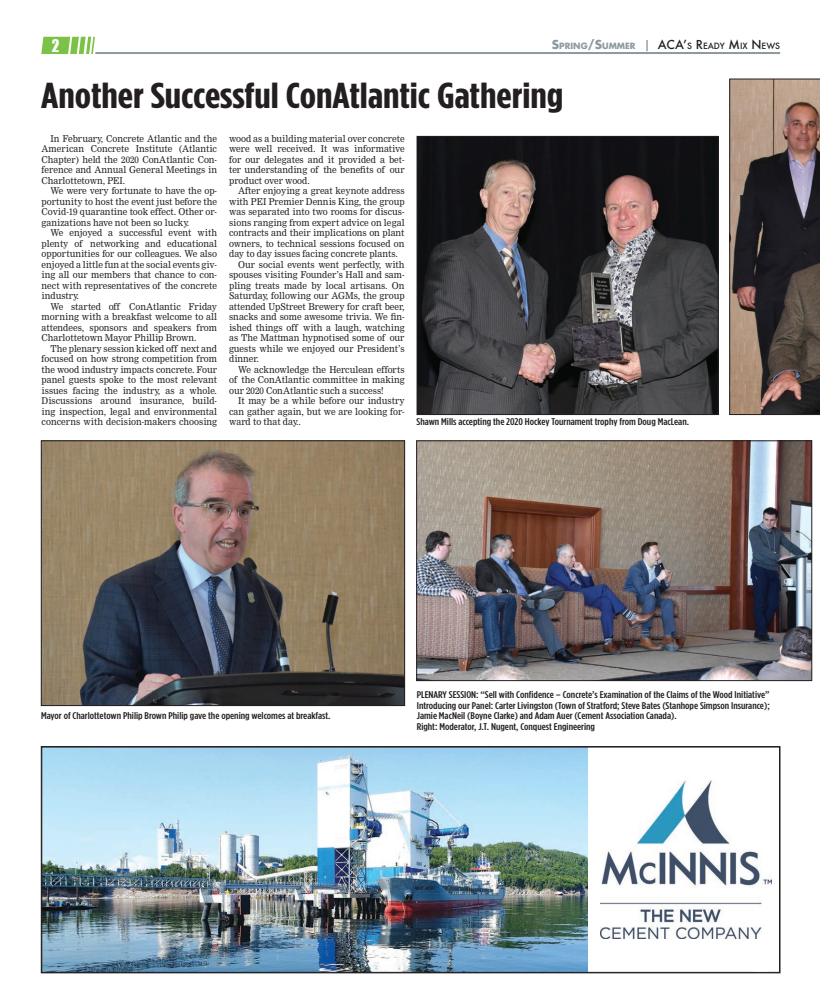
<style>
.page{position:relative;width:820px;height:1008px;background:#fff}
.page>*{position:absolute;margin:0;border:0;box-sizing:border-box;transform-origin:0 0}
.t1{font:700 36px "Gotham Condensed";color:#231f20;scale:1.2 1}
.t2{font:16px "Impact";color:#fff;scale:.95 1}
.t3{font:500 9.8px/10.5px "Gotham Condensed";color:#231f20;scale:1.2 1}
.t4{font:9.2px/10.5px "Nimrod";color:#231f20;text-align:justify;scale:.95 1}
.t5{font:700 8.4px "Futura Std";color:#8d999e}
.s1{font-size:12px}
.s2{font-family:"Futura";font-weight:500;font-size:12px}
.s3{font-family:"Futura";font-weight:500;font-size:12px;color:#231f20}
.s4{font-family:"Futura";font-weight:500;color:#231f20}
</style>
<div class="page">
<svg style="left:41px;top:37px;width:54px;height:17px"></svg>
<hr style="left:95px;top:52px;width:684px;height:2px;background:#8d999e">
<img style="left:418px;top:442px;width:391px;height:237px">
<div style="left:416px;top:440px;width:395px;height:241px;border:1px solid #231f20"></div>
<img style="left:43px;top:748px;width:544px;height:223px">
<img style="left:600px;top:781px;width:171px;height:158px">
<div style="left:41px;top:746px;width:739px;height:227px;border:1px solid #231f20"></div>
<img style="left:43px;top:442px;width:359px;height:262px">
<div style="left:41px;top:440px;width:363px;height:266px;border:1px solid #231f20"></div>
<svg style="left:729px;top:79px;width:90px;height:336px;background:#665751"></svg>
<img style="left:418px;top:138px;width:298px;height:275px">
<div style="left:416px;top:136px;width:302px;height:279px;border:1px solid #231f20"></div>
<h2 class="t2" style="left:52px;top:33px;width:10px">2</h2>
<p class="t5" style="left:551px;top:40px;width:229px"><span class="s1">S</span>PRING<span class="s1">/S</span>UMMER <span class="s2">|</span> <span class="s3">ACA’</span><span class="s4">S</span> <span class="s3">R</span><span class="s4">EADY</span> <span class="s3">M</span><span class="s4">IX</span> <span class="s3">N</span><span class="s4">EWS</span></p>
<h1 class="t1" style="left:41px;top:74px;width:436px">Another Successful ConAtlantic Gathering</h1>
<p class="t4" style="left:42px;top:133px;width:186px;text-indent:9px">In February, Concrete Atlantic and the American Concrete Institute (Atlantic Chapter) held the 2020 ConAtlantic Con&shy;ference and Annual General Meetings in Charlottetown, PEI.</p>
<p class="t4" style="left:42px;top:186px;width:186px;text-indent:9px">We were very fortunate to have the op&shy;portunity to host the event just before the Covid-19 quarantine took effect. Other or&shy;ganizations have not been so lucky.</p>
<p class="t4" style="left:42px;top:228px;width:186px;text-indent:9px">We enjoyed a successful event with plenty of networking and educational opportunities for our colleagues. We also enjoyed a little fun at the social events giv&shy;ing all our members that chance to con&shy;nect with representatives of the concrete industry.</p>
<p class="t4" style="left:42px;top:301px;width:186px;text-indent:9px">We started off ConAtlantic Friday morning with a breakfast welcome to all attendees, sponsors and speakers from Charlottetown Mayor Phillip Brown.</p>
<p class="t4" style="left:42px;top:343px;width:186px;text-indent:9px">The plenary session kicked off next and focused on how strong competition from the wood industry impacts concrete. Four panel guests spoke to the most relevant issues facing the industry, as a whole.<br>Discussions around insurance, build&shy;ing inspection, legal and environmental concerns with decision-makers choosing</p>
<p class="t4" style="left:229px;top:133px;width:186px">wood as a building material over concrete were well received. It was informative for our delegates and it provided a bet&shy;ter understanding of the benefits of our product over wood.</p>
<p class="t4" style="left:238px;top:186px;width:177px">After enjoying a great keynote address</p>
<p class="t4" style="left:229px;top:196px;width:186px">with PEI Premier Dennis King, the group</p>
<p class="t4" style="left:229px;top:207px;width:186px">was separated into two rooms for discus-</p>
<p class="t4" style="left:229px;top:217px;width:186px">sions ranging from expert advice on legal</p>
<p class="t4" style="left:229px;top:228px;width:186px">contracts and their implications on plant</p>
<p class="t4" style="left:229px;top:238px;width:186px">owners, to technical sessions focused on</p>
<p class="t4" style="left:229px;top:249px;width:179px">day to day issues facing concrete plants.</p>
<p class="t4" style="left:238px;top:259px;width:177px">Our social events went perfectly, with</p>
<p class="t4" style="left:229px;top:270px;width:186px">spouses visiting Founder’s Hall and sam-</p>
<p class="t4" style="left:229px;top:280px;width:186px">pling treats made by local artisans. On</p>
<p class="t4" style="left:229px;top:291px;width:186px">Saturday, following our AGMs, the group</p>
<p class="t4" style="left:229px;top:301px;width:186px">attended UpStreet Brewery for craft beer,</p>
<p class="t4" style="left:229px;top:312px;width:186px">snacks and some awesome trivia. We fin-</p>
<p class="t4" style="left:229px;top:322px;width:186px">ished things off with a laugh, watching</p>
<p class="t4" style="left:229px;top:333px;width:186px">as The Mattman hypnotised some of our</p>
<p class="t4" style="left:229px;top:343px;width:186px">guests while we enjoyed our President’s</p>
<p class="t4" style="left:229px;top:354px;width:33px">dinner.</p>
<p class="t4" style="left:238px;top:364px;width:177px">We acknowledge the Herculean efforts</p>
<p class="t4" style="left:229px;top:375px;width:186px">of the ConAtlantic committee in making</p>
<p class="t4" style="left:229px;top:385px;width:164px">our 2020 ConAtlantic such a success!</p>
<p class="t4" style="left:238px;top:396px;width:177px">It may be a while before our industry</p>
<p class="t4" style="left:229px;top:406px;width:186px">can gather again, but we are looking for-</p>
<p class="t4" style="left:229px;top:417px;width:77px">ward to that day..</p>
<p class="t3" style="left:416px;top:417px;width:228px">Shawn Mills accepting the 2020 Hockey Tournament trophy from Doug MacLean.</p>
<p class="t3" style="left:41px;top:711px;width:243px">Mayor of Charlottetown Philip Brown Philip gave the opening welcomes at breakfast.</p>
<p class="t3" style="left:416px;top:690px;width:295px">PLENARY SESSION: “Sell with Confidence – Concrete’s Examination of the Claims of the Wood Initiative” Introducing our Panel: Carter Livingston (Town of Stratford; Steve Bates (Stanhope Simpson Insurance); Jamie MacNeil (Boyne Clarke) and Adam Auer (Cement Association Canada).<br>Right: Moderator, J.T. Nugent, Conquest Engineering</p>
</div>
